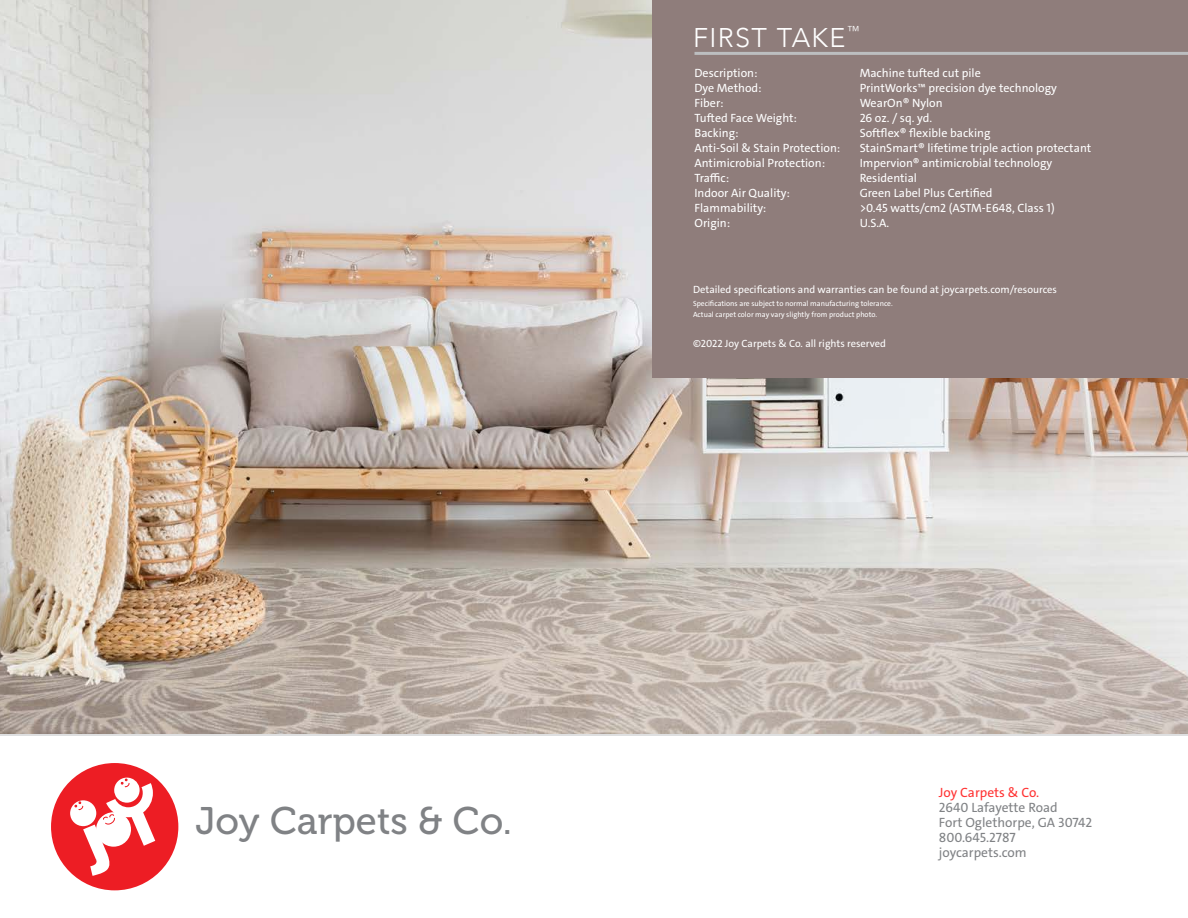
<style>
.page{position:relative;width:1188px;height:918px;background:#fff}
.page>*{position:absolute;margin:0;border:0;box-sizing:border-box;transform-origin:0 0}
.t1{font:38.25px "Museo 500";color:#808285}
.t2{font:300 27px "Avenir";letter-spacing:.05em;color:#fff}
.t3{font:13.5px/15px "The Sans C4 s";color:#808285}
.t4{font:13.5px "The Sans C4 s";color:#f33}
.t5{font:12px/15px "The Sans C4 s";color:#fff}
.t6{font:10.5px "The Sans C4 s";color:#fff}
.t7{font:7.5px/10.5px "The Sans C4 s";color:#fff}
.s1{font-weight:300}
</style>
<div class="page">
<img style="left:0;top:0;width:1188px;height:734px">
<div style="left:652px;top:0;width:536px;height:377px;background:#8f7d7b"></div>
<div style="left:51px;top:763px;width:127px;height:127px;background:#ed1d24;border-radius:50%"></div>
<svg style="left:70px;top:800px;width:26px;height:26px"></svg>
<svg style="left:75px;top:778px;width:80px;height:98px"></svg>
<hr style="left:694px;top:52px;width:494px;height:3px;background:#bcbec0">
<h1 class="t1" style="left:196px;top:800px;width:318px">Joy Carpets &amp; Co.</h1>
<h2 class="t2" style="left:693px;top:21px;width:168px">FIRST TAKE<sup>™</sup></h2>
<p class="t5" style="left:694px;top:66px;width:147px">Description:<br>Dye Method:<br>Fiber:<br>Tufted Face Weight:<br>Backing:<br>Anti-Soil &amp; Stain Protection:<br>Antimicrobial Protection:<br>Traffic:<br>Indoor Air Quality:<br>Flammability:<br>Origin:</p>
<p class="t5" style="left:860px;top:66px;width:233px">Machine tufted cut pile<br>PrintWorks<span class="s1">™</span> precision dye technology<br>WearOn® Nylon<br>26 oz. / sq. yd.<br>Softflex® flexible backing<br>StainSmart® lifetime triple action protectant<br>Impervion® antimicrobial technology<br>Residential<br>Green Label Plus Certified<br>&gt;0.45 watts/cm2 (ASTM-E648, Class 1)<br>U.S.A.</p>
<p class="t6" style="left:693px;top:282px;width:365px">Detailed specifications and warranties can be found at joycarpets.com/resources</p>
<p class="t7" style="left:693px;top:298px;width:201px">Specifications are subject to normal manufacturing tolerance.<br>Actual carpet color may vary slightly from product photo.</p>
<p class="t6" style="left:693px;top:336px;width:194px">©2022 Joy Carpets &amp; Co. all rights reserved</p>
<p class="t4" style="left:939px;top:784px;width:102px">Joy Carpets &amp; Co.</p>
<p class="t3" style="left:939px;top:800px;width:155px">2640 Lafayette Road<br>Fort Oglethorpe, GA 30742<br>800.645.2787 joycarpets.com</p>
</div>
